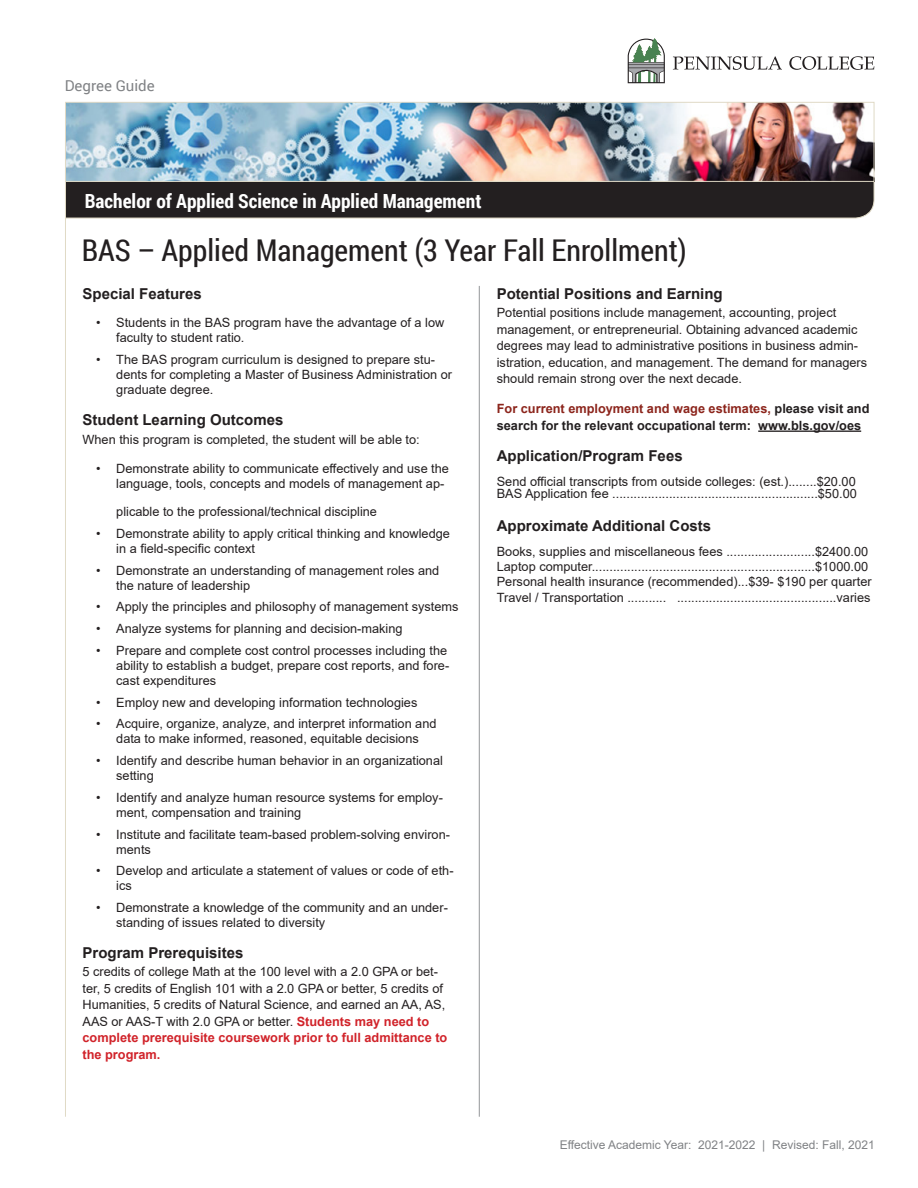
<style>
.page{position:relative;width:918px;height:1188px;background:#fff}
.page>*{position:absolute;margin:0;border:0;box-sizing:border-box;transform-origin:0 0}
.t1{font:30px "Roboto Condensed";color:#231f20}
.t2{font:700 19.5px "Roboto Condensed";color:#fff}
.Body_Title{font:700 15px "Arial";color:#231f20}
.t3{font:15px "Roboto";color:#808285}
.Body_Copy_Back{font:12.75px/15px "Arial";color:#231f20}
.Body_Copy_Back-2{font:700 12.75px/16.5px "Arial";color:#231f20}
.t4{font:12px "Arial";color:#808285}
.s1{font-weight:700;color:#d1232a}
.s2{color:#8c251c}
</style>
<div class="page">
<hr style="left:65px;top:181px;width:1px;height:936px;background:#e0dac6">
<hr style="left:479px;top:286px;width:1px;height:831px;background:#939598">
<div style="left:66px;top:138px;width:809px;height:81px;background:#231f20"></div>
<img style="left:67px;top:104px;width:805px;height:76px">
<div style="left:65px;top:102px;width:809px;height:80px;border:1px solid #e0dac6"></div>
<svg style="left:673px;top:56px;width:109px;height:14px"></svg>
<svg style="left:789px;top:56px;width:85px;height:14px"></svg>
<svg style="left:628px;top:38px;width:37px;height:45px"></svg>
<hr style="left:758px;top:431px;width:103px;height:1px;background:#231f20">
<p class="t3" style="left:65px;top:76px;width:91px">Degree Guide</p>
<h2 class="t2" style="left:85px;top:187px;width:398px">Bachelor of Applied Science in Applied Management</h2>
<h1 class="t1" style="left:82px;top:230px;width:606px">BAS – Applied Management (3 Year Fall Enrollment)</h1>
<p class="Body_Title" style="left:82px;top:283px;width:121px">Special Features</p>
<p class="Body_Copy_Back" style="left:116px;top:315px;width:330px;text-indent:-20px">• Students in the BAS program have the advantage of a low faculty to student ratio.</p>
<p class="Body_Copy_Back" style="left:116px;top:352px;width:337px;text-indent:-20px">• The BAS program curriculum is designed to prepare stu&shy;dents for completing a Master of Business Administration or graduate degree.</p>
<p class="Body_Title" style="left:82px;top:410px;width:202px">Student Learning Outcomes</p>
<p class="Body_Copy_Back" style="left:82px;top:432px;width:339px">When this program is completed, the student will be able to:</p>
<p class="Body_Copy_Back" style="left:116px;top:461px;width:334px;text-indent:-20px">• Demonstrate ability to communicate effectively and use the language, tools, concepts and models of management ap-</p>
<p class="Body_Copy_Back" style="left:116px;top:504px;width:262px">plicable to the professional/technical discipline</p>
<p class="Body_Copy_Back" style="left:116px;top:526px;width:335px;text-indent:-20px">• Demonstrate ability to apply critical thinking and knowledge in a field-specific context</p>
<p class="Body_Copy_Back" style="left:116px;top:563px;width:325px;text-indent:-20px">• Demonstrate an understanding of management roles and the nature of leadership</p>
<p class="Body_Copy_Back" style="left:96px;top:599px;width:364px">• Apply the principles and philosophy of management systems</p>
<p class="Body_Copy_Back" style="left:96px;top:621px;width:308px">• Analyze systems for planning and decision-making</p>
<p class="Body_Copy_Back" style="left:116px;top:643px;width:335px;text-indent:-20px">• Prepare and complete cost control processes including the ability to establish a budget, prepare cost reports, and fore&shy;cast expenditures</p>
<p class="Body_Copy_Back" style="left:96px;top:695px;width:323px">• Employ new and developing information technologies</p>
<p class="Body_Copy_Back" style="left:96px;top:716px;width:342px;text-align:center">• Acquire, organize, analyze, and interpret information and data to make informed, reasoned, equitable decisions</p>
<p class="Body_Copy_Back" style="left:116px;top:753px;width:328px;text-indent:-20px">• Identify and describe human behavior in an organizational setting</p>
<p class="Body_Copy_Back" style="left:116px;top:790px;width:328px;text-indent:-20px">• Identify and analyze human resource systems for employ&shy;ment, compensation and training</p>
<p class="Body_Copy_Back" style="left:116px;top:827px;width:335px;text-indent:-20px">• Institute and facilitate team-based problem-solving environ&shy;ments</p>
<p class="Body_Copy_Back" style="left:116px;top:863px;width:339px;text-indent:-20px">• Develop and articulate a statement of values or code of eth&shy;ics</p>
<p class="Body_Copy_Back" style="left:116px;top:900px;width:333px;text-indent:-20px">• Demonstrate a knowledge of the community and an under&shy;standing of issues related to diversity</p>
<p class="Body_Title" style="left:82px;top:942px;width:162px">Program Prerequisites</p>
<p class="Body_Copy_Back" style="left:82px;top:964px;width:366px;line-height:16.5px">5 credits of college Math at the 100 level with a 2.0 GPA or bet&shy;ter, 5 credits of English 101 with a 2.0 GPA or better, 5 credits of Humanities, 5 credits of Natural Science, and earned an AA, AS, AAS or AAS-T with 2.0 GPA or better. <span class="s1">Students may need to complete prerequisite coursework prior to full admittance to the program.</span></p>
<p class="Body_Title" style="left:497px;top:283px;width:227px">Potential Positions and Earning</p>
<p class="Body_Copy_Back" style="left:497px;top:305px;width:372px;line-height:16.5px">Potential positions include management, accounting, project management, or entrepreneurial. Obtaining advanced academic degrees may lead to administrative positions in business admin&shy;istration, education, and management. The demand for managers should remain strong over the next decade.</p>
<p class="Body_Copy_Back-2" style="left:497px;top:401px;width:374px"><span class="s2">For current employment and wage estimates,</span> please visit and search for the relevant occupational term: www.bls.gov/oes</p>
<p class="Body_Title" style="left:497px;top:445px;width:187px">Application/Program Fees</p>
<p class="Body_Copy_Back" style="left:497px;top:475px;width:362px;line-height:12px">Send official transcripts from outside colleges: (est.)........$20.00<br>BAS Application fee ..........................................................$50.00</p>
<p class="Body_Title" style="left:497px;top:515px;width:216px">Approximate Additional Costs</p>
<p class="Body_Copy_Back" style="left:497px;top:544px;width:373px">Books, supplies and miscellaneous fees .........................$2400.00</p>
<p class="Body_Copy_Back" style="left:497px;top:559px;width:373px">Laptop computer...............................................................$1000.00</p>
<p class="Body_Copy_Back" style="left:497px;top:574px;width:376px">Personal health insurance (recommended)...$39- $190 per quarter</p>
<p class="Body_Copy_Back" style="left:497px;top:590px;width:375px">Travel / Transportation ........... .............................................varies</p>
<p class="t4" style="left:560px;top:1137px;width:317px">Effective Academic Year: 2021-2022 | Revised: Fall, 2021</p>
</div>
